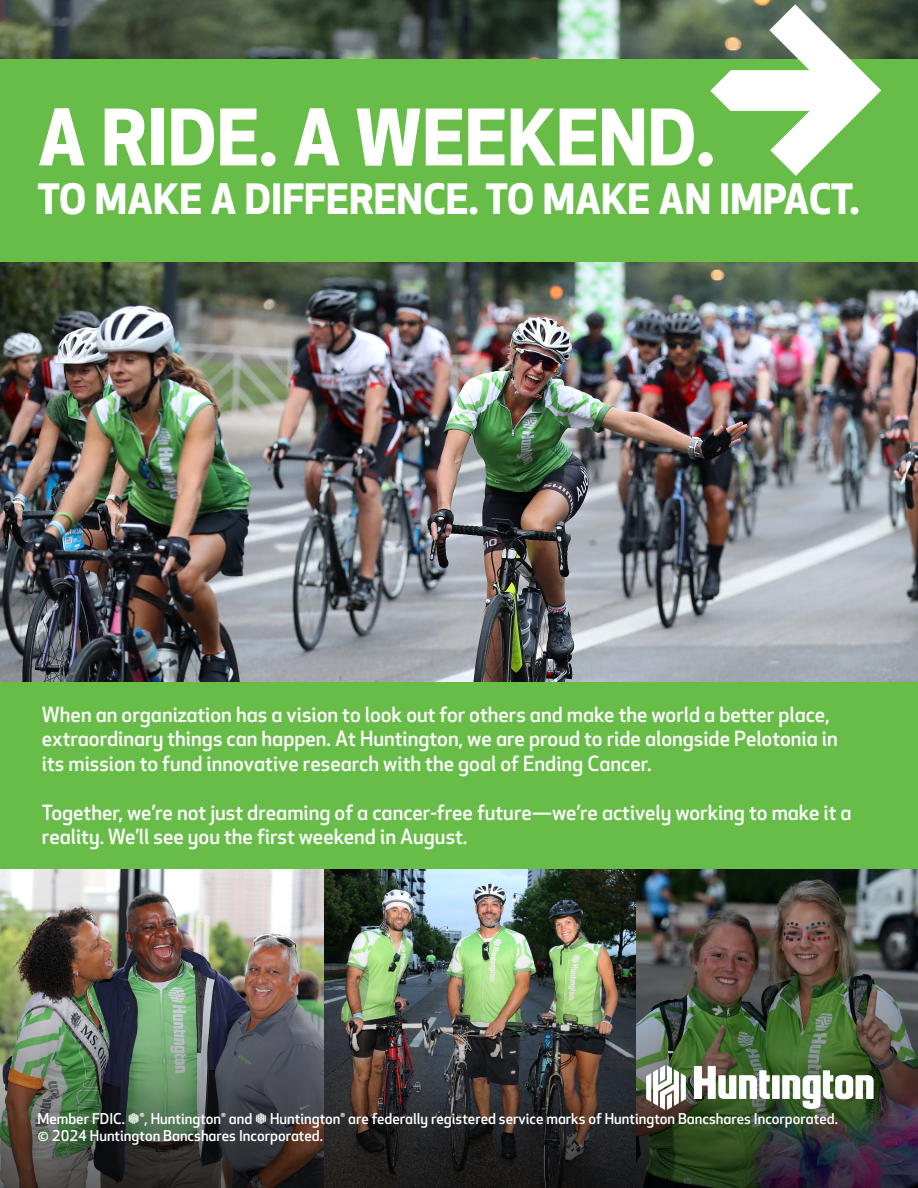
<style>
.page{position:relative;width:918px;height:1188px;background:#fff}
.page>*{position:absolute;margin:0;border:0;box-sizing:border-box;transform-origin:0 0}
.t1{font:700 75.9px "Huntington Apex";color:#fff}
.t2{font:700 40.8px "Huntington Apex";color:#fff}
.t3{font:500 20.4px/24.5px "Huntington Apex";color:#fff}
.t4{font:500 14.55px/17.5px "Huntington Apex";color:#fff}
</style>
<div class="page">
<img style="left:0;top:0;width:918px;height:59px">
<img style="left:0;top:261px;width:918px;height:421px">
<div style="left:0;top:59px;width:918px;height:202px;background:#68bd49"></div>
<svg style="left:710px;top:4px;width:171px;height:172px"></svg>
<div style="left:0;top:682px;width:918px;height:186px;background:#68bd49"></div>
<img style="left:0;top:868px;width:918px;height:320px">
<div style="left:772px;top:1075px;width:8px;height:24px;background:#fff"></div>
<svg style="left:694px;top:1066px;width:76px;height:33px"></svg>
<svg style="left:782px;top:1070px;width:92px;height:39px"></svg>
<svg style="left:646px;top:1065px;width:40px;height:45px"></svg>
<p class="t1" style="left:38px;top:93px;width:679px">A RIDE. A WEEKEND.</p>
<p class="t2" style="left:38px;top:175px;width:824px">TO MAKE A DIFFERENCE. TO MAKE AN IMPACT.</p>
<p class="t3" style="left:42px;top:703px;width:798px">When an organization has a vision to look out for others and make the world a better place, extraordinary things can happen. At Huntington, we are proud to ride alongside Pelotonia in its mission to fund innovative research with the goal of Ending Cancer.</p>
<p class="t3" style="left:42px;top:801px;width:811px">Together, we’re not just dreaming of a cancer-free future—we’re actively working to make it a reality. We’ll see you the first weekend in August.</p>
<p class="t4" style="left:38px;top:1110px;width:802px">Member FDIC. ⬢®, Huntington® and ⬢ Huntington® are federally registered service marks of Huntington Bancshares Incorporated. © 2024 Huntington Bancshares Incorporated.</p>
</div>
